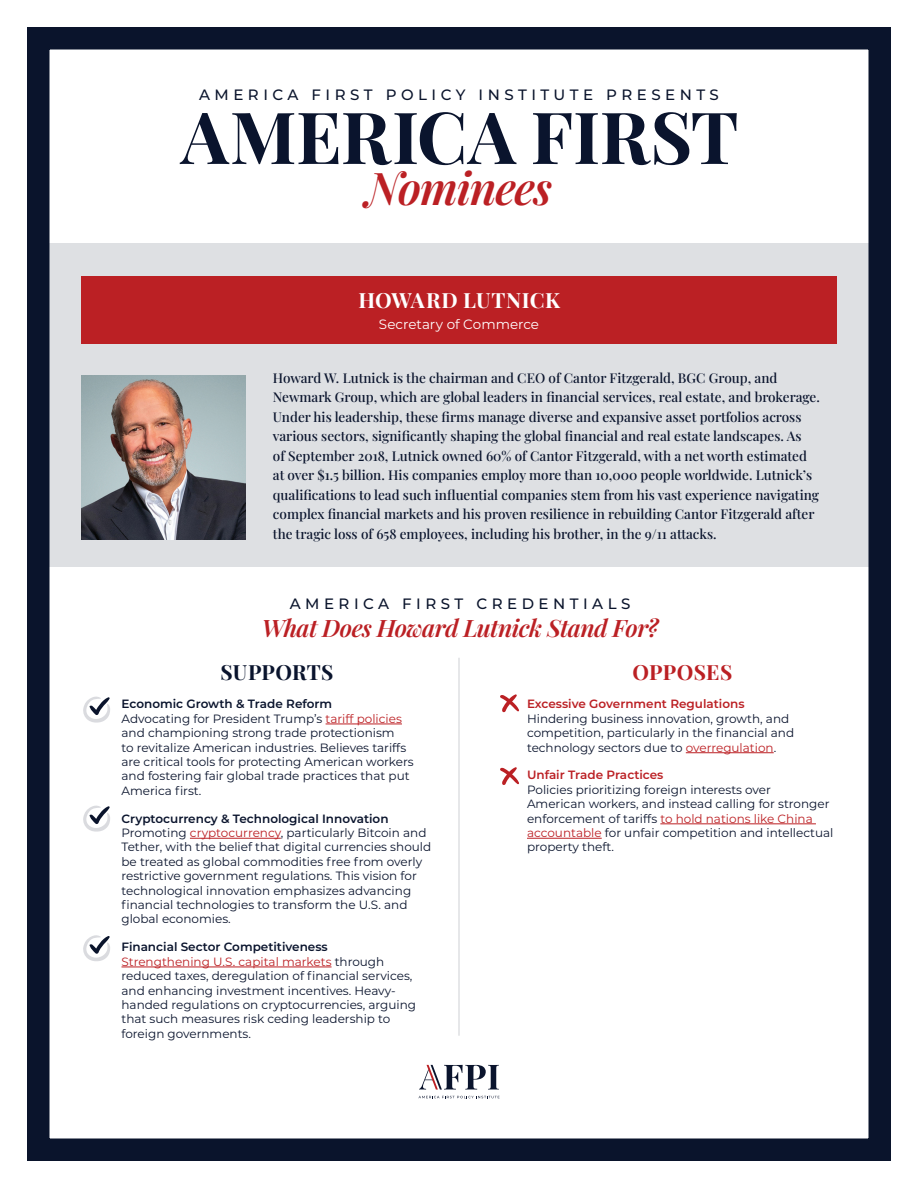
<style>
.page{position:relative;width:918px;height:1188px;background:#fff}
.page>*{position:absolute;margin:0;border:0;box-sizing:border-box;transform-origin:0 0}
.t1{font:700 72px "Playfair Display";letter-spacing:-.005em;color:#0a142d}
.t2{font:italic 45px "Playfair Display";letter-spacing:-.025em;color:#bb2024}
.t3{font:italic 24px "Playfair Display";letter-spacing:-.025em;color:#bb2024}
.t4{font:700 21px "Playfair Display";letter-spacing:.015em;color:#fff}
.t5{font:700 21px "Playfair Display";letter-spacing:.015em;color:#0a142d}
.t6{font:700 21px "Playfair Display";letter-spacing:.015em;color:#bb2024}
.t7{font:500 15px "Montserrat";letter-spacing:.3em;color:#0a142c}
.t8{font:13.5px/19.5px "Playfair Display";color:#0a142d}
.t9{font:13.5px "Montserrat";color:#fff}
.t10{font:12px/14.4px "Montserrat";color:#0a142d}
.t11{font:600 12px "Montserrat";color:#bb2024}
.s1{font-weight:600}
.s2{color:#bc2024}
</style>
<div class="page">
<div style="left:38px;top:243px;width:842px;height:324px;background:#dee0e3"></div>
<div style="left:81px;top:276px;width:756px;height:68px;background:#bb2024"></div>
<svg style="left:419px;top:1096px;width:81px;height:2px"></svg>
<svg style="left:419px;top:1065px;width:80px;height:25px"></svg>
<hr style="left:326px;top:724px;width:76px;height:1px;background:#bc2024">
<hr style="left:190px;top:838px;width:91px;height:1px;background:#bc2024">
<hr style="left:122px;top:967px;width:210px;height:1px;background:#bc2024">
<hr style="left:686px;top:752px;width:88px;height:1px;background:#bc2024">
<hr style="left:660px;top:824px;width:156px;height:1px;background:#bc2024">
<hr style="left:527px;top:838px;width:75px;height:1px;background:#bc2024">
<div style="left:27px;top:27px;width:864px;height:1134px;border:22px solid #0a142c"></div>
<svg style="left:83px;top:696px;width:27px;height:27px"></svg>
<svg style="left:83px;top:805px;width:27px;height:27px"></svg>
<svg style="left:83px;top:935px;width:27px;height:26px"></svg>
<svg style="left:500px;top:694px;width:19px;height:19px"></svg>
<svg style="left:500px;top:767px;width:19px;height:18px"></svg>
<hr style="left:458px;top:658px;width:2px;height:378px;background:#dee0e3">
<img style="left:81px;top:375px;width:165px;height:165px">
<p class="t7" style="left:199px;top:84px;width:521px">AMERICA FIRST POLICY INSTITUTE PRESENTS</p>
<h1 class="t1" style="left:181px;top:80px;width:559px">AMERICA FIRST</h1>
<h2 class="t2" style="left:366px;top:153px;width:188px">Nominees</h2>
<h3 class="t4" style="left:358px;top:283px;width:203px">HOWARD LUTNICK</h3>
<p class="t9" style="left:379px;top:315px;width:162px">Secretary of Commerce</p>
<p class="t8" style="left:273px;top:367px;width:549px">Howard W. Lutnick is the chairman and CEO of Cantor Fitzgerald, BGC Group, and Newmark Group, which are global leaders in financial services, real estate, and brokerage.<br>Under his leadership, these firms manage diverse and expansive asset portfolios across various sectors, significantly shaping the global financial and real estate landscapes. As<br>of September 2018, Lutnick owned 60% of Cantor Fitzgerald, with a net worth estimated at over $1.5 billion. His companies employ more than 10,000 people worldwide. Lutnick’s qualifications to lead such influential companies stem from his vast experience navigating complex financial markets and his proven resilience in rebuilding Cantor Fitzgerald after the tragic loss of 658 employees, including his brother, in the 9/11 attacks.</p>
<p class="t7" style="left:290px;top:593px;width:342px">AMERICA FIRST CREDENTIALS</p>
<h3 class="t3" style="left:262px;top:609px;width:398px">What Does Howard Lutnick Stand For?</h3>
<h3 class="t5" style="left:220px;top:656px;width:115px">SUPPORTS</h3>
<p class="t10" style="left:122px;top:696px;width:294px"><span class="s1">Economic Growth &amp; Trade Reform<br></span>Advocating for President Trump’s <span class="s2">tariff policies </span>and championing strong trade protectionism<br>to revitalize American industries. Believes tariffs are critical tools for protecting American workers and fostering fair global trade practices that put America first.</p>
<p class="t10" style="left:122px;top:811px;width:311px"><span class="s1">Cryptocurrency &amp; Technological Innovation </span>Promoting <span class="s2">cryptocurrency</span>, particularly Bitcoin and Tether, with the belief that digital currencies should be treated as global commodities free from overly restrictive government regulations. This vision for technological innovation emphasizes advancing financial technologies to transform the U.S. and global economies.</p>
<p class="t10" style="left:122px;top:939px;width:296px"><span class="s1">Financial Sector Competitiveness </span><span class="s2">Strengthening U.S. capital markets</span> through reduced taxes, deregulation of financial services, and enhancing investment incentives. Heavy&shy;handed regulations on cryptocurrencies, arguing that such measures risk ceding leadership to foreign governments.</p>
<h3 class="t6" style="left:633px;top:656px;width:101px">OPPOSES</h3>
<p class="t11" style="left:527px;top:696px;width:219px">Excessive Government Regulations</p>
<p class="t10" style="left:527px;top:711px;width:269px">Hindering business innovation, growth, and competition, particularly in the financial and technology sectors due to <span class="s2">overregulation</span>.</p>
<p class="t11" style="left:527px;top:767px;width:138px">Unfair Trade Practices</p>
<p class="t10" style="left:527px;top:782px;width:308px">Policies prioritizing foreign interests over<br>American workers, and instead calling for stronger enforcement of tariffs <span class="s2">to hold nations like China accountable</span> for unfair competition and intellectual property theft.</p>
</div>
